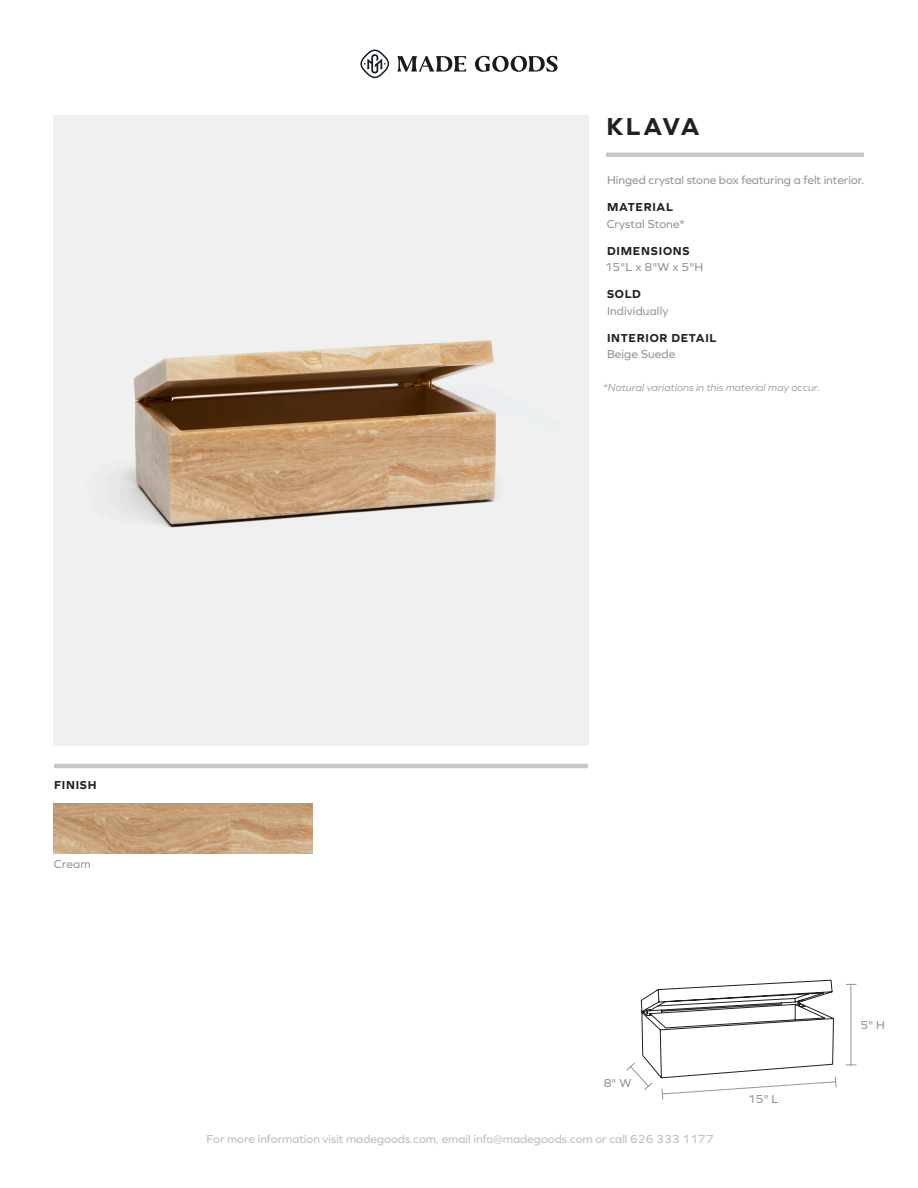
<style>
.page{position:relative;width:918px;height:1188px;background:#fff}
.page>*{position:absolute;margin:0;border:0;box-sizing:border-box;transform-origin:0 0}
.t1{font:700 25.5px "Graphie";letter-spacing:.055em;color:#231f20}
.t2{font:12px "Graphie";color:#939598}
.t3{font:12px "Graphie";color:#bcbdc0}
.t4{font:700 12px "Graphie";letter-spacing:.065em;color:#231f20}
.t5{font:italic 10.5px "Graphie";letter-spacing:.01em;color:#939598}
</style>
<div class="page">
<hr style="left:606px;top:153px;width:258px;height:4px;background:#c7c8ca">
<svg style="left:397px;top:56px;width:161px;height:16px"></svg>
<svg style="left:360px;top:50px;width:29px;height:28px"></svg>
<hr style="left:54px;top:764px;width:534px;height:4px;background:#c7c8ca">
<img style="left:54px;top:116px;width:534px;height:629px">
<hr style="left:851px;top:984px;width:1px;height:81px;background:#939598">
<img style="left:54px;top:803px;width:258px;height:51px">
<svg style="left:626px;top:979px;width:211px;height:121px"></svg>
<p class="t1" style="left:606px;top:111px;width:95px">KLAVA</p>
<p class="t2" style="left:607px;top:173px;width:259px">Hinged crystal stone box featuring a felt interior.</p>
<p class="t4" style="left:607px;top:200px;width:67px">MATERIAL</p>
<p class="t2" style="left:607px;top:217px;width:80px">Crystal Stone*</p>
<p class="t4" style="left:607px;top:244px;width:84px">DIMENSIONS</p>
<p class="t2" style="left:605px;top:260px;width:100px">15"L x 8"W x 5"H</p>
<p class="t4" style="left:607px;top:287px;width:35px">SOLD</p>
<p class="t2" style="left:607px;top:304px;width:63px">Individually</p>
<p class="t4" style="left:607px;top:331px;width:111px">INTERIOR DETAIL</p>
<p class="t2" style="left:607px;top:347px;width:70px">Beige Suede</p>
<p class="t5" style="left:603px;top:382px;width:218px">*Natural variations in this material may occur.</p>
<p class="t4" style="left:54px;top:778px;width:44px">FINISH</p>
<p class="t2" style="left:54px;top:856px;width:38px">Cream</p>
<p class="t2" style="left:604px;top:1076px;width:29px">8" W</p>
<p class="t3" style="left:207px;top:1132px;width:508px">For more information visit madegoods.com, email info@madegoods.com or call 626 333 1177</p>
<p class="t2" style="left:748px;top:1092px;width:32px">15" L</p>
<p class="t2" style="left:860px;top:1018px;width:26px">5" H</p>
</div>
